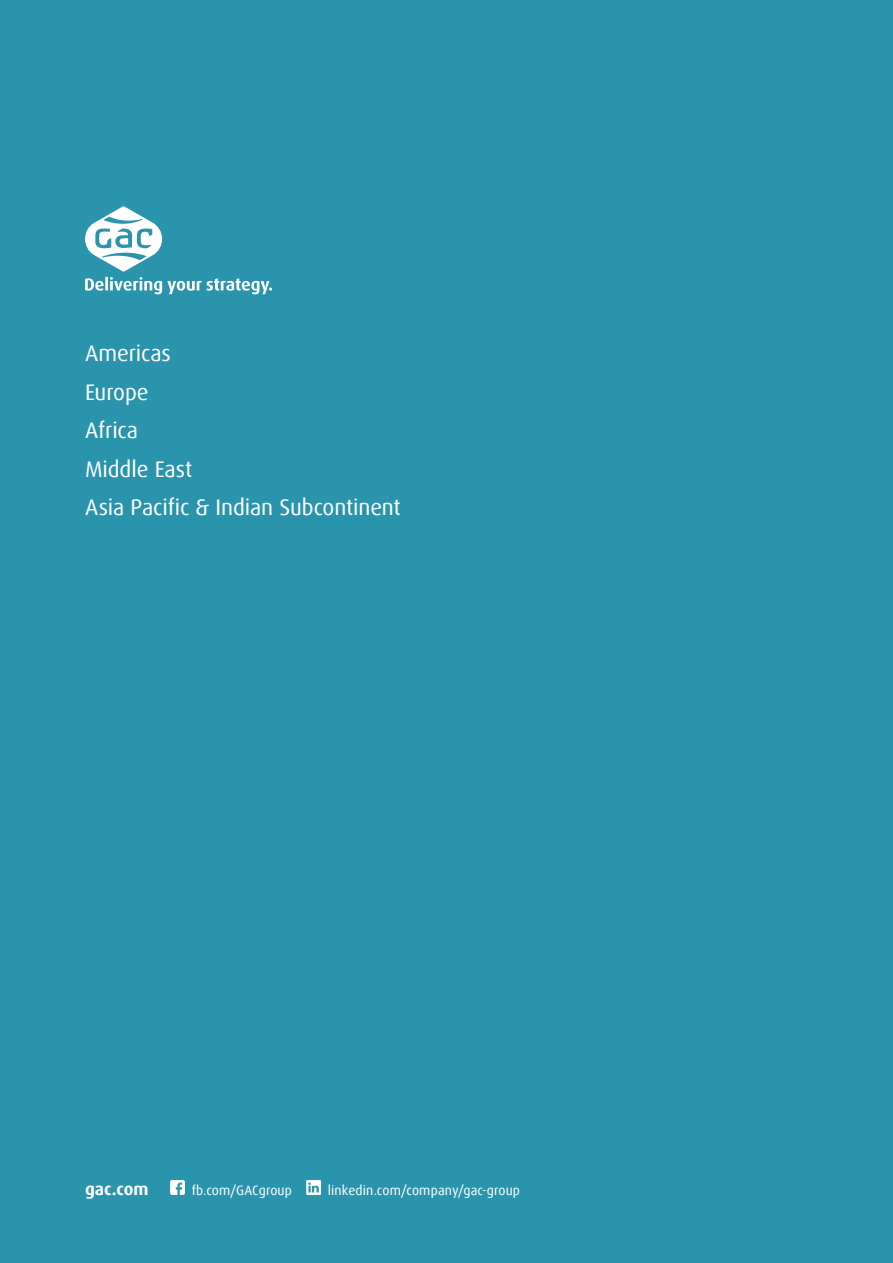
<style>
.page{position:relative;width:893px;height:1263px;background:#2994ac}
.page>*{position:absolute;margin:0;border:0;box-sizing:border-box;transform-origin:0 0}
.t1{font:22.5px/38.5px "Dax Offc";letter-spacing:-.005em;color:#fff}
.t2{font:700 17.25px "Dax Offc";color:#fff}
.t3{font:13.5px "Dax Offc";letter-spacing:.01em;color:#fff}
</style>
<div class="page">
<svg style="left:170px;top:1180px;width:15px;height:15px"></svg>
<svg style="left:306px;top:1180px;width:15px;height:15px"></svg>
<svg style="left:85px;top:206px;width:187px;height:88px"></svg>
<p class="t1" style="left:85px;top:335px;width:317px">Americas<br>Europe<br>Africa<br>Middle East<br>Asia Pacific &amp; Indian Subcontinent</p>
<p class="t2" style="left:85px;top:1178px;width:65px">gac.com</p>
<p class="t3" style="left:192px;top:1182px;width:102px">fb.com/GACgroup</p>
<p class="t3" style="left:328px;top:1182px;width:194px">linkedin.com/company/gac-group</p>
</div>
